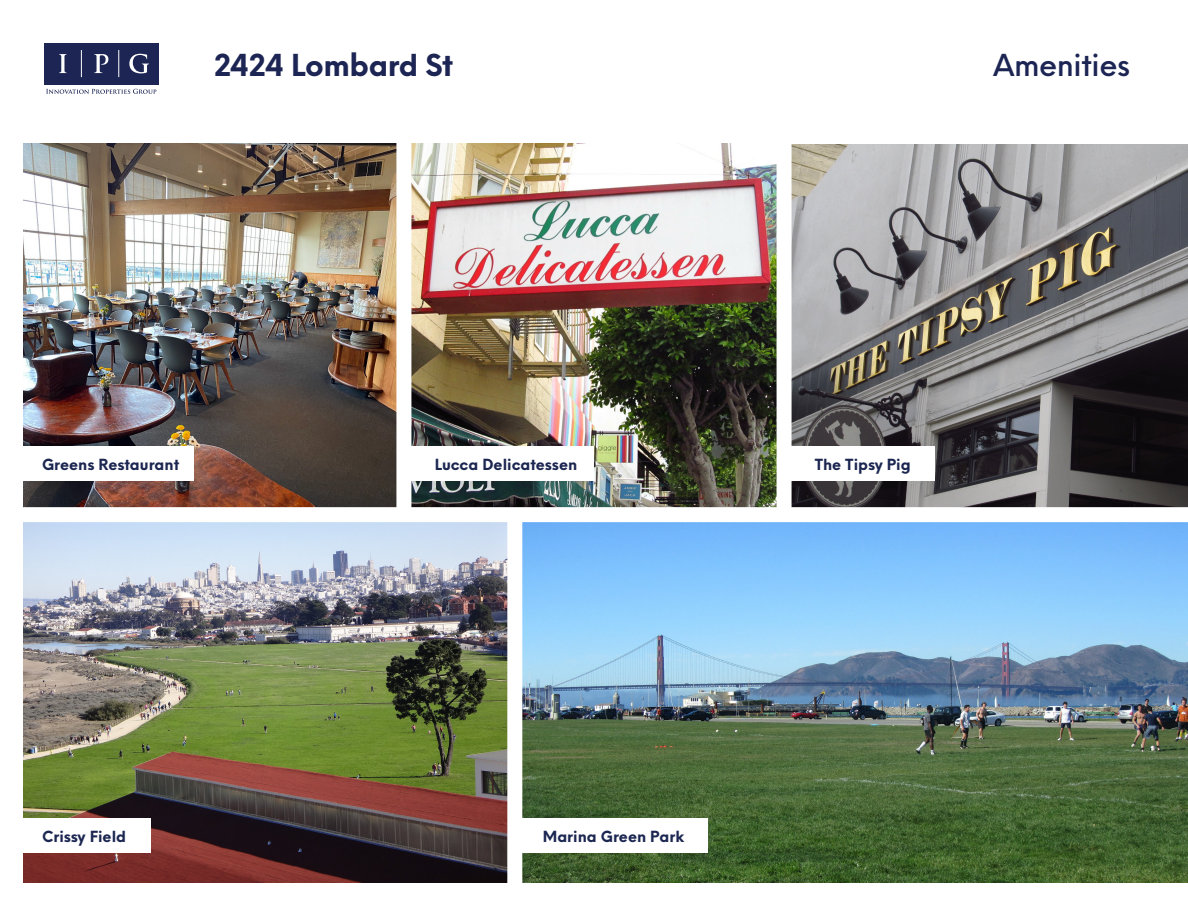
<style>
.page{position:relative;width:1188px;height:918px;background:#fff}
.page>*{position:absolute;margin:0;border:0;box-sizing:border-box;transform-origin:0 0}
.t1{font:700 29.55px "Neue Einstellung";letter-spacing:-.015em;color:#1c2553}
.t2{font:500 29.55px "Neue Einstellung";letter-spacing:-.015em;color:#1c2553}
.t3{font:700 15px "Neue Einstellung";color:#1b2651}
</style>
<div class="page">
<img style="left:24px;top:144px;width:1164px;height:739px">
<div style="left:44px;top:43px;width:115px;height:41px;background:#1c2553"></div>
<svg style="left:46px;top:89px;width:110px;height:5px"></svg>
<svg style="left:81px;top:50px;width:1px;height:27px"></svg>
<svg style="left:119px;top:50px;width:1px;height:27px"></svg>
<svg style="left:59px;top:54px;width:8px;height:19px"></svg>
<svg style="left:129px;top:54px;width:20px;height:19px"></svg>
<svg style="left:94px;top:54px;width:14px;height:19px"></svg>
<div style="left:396px;top:107px;width:15px;height:408px;background:#fff"></div>
<div style="left:507px;top:515px;width:15px;height:403px;background:#fff"></div>
<div style="left:16px;top:507px;width:1172px;height:15px;background:#fff"></div>
<div style="left:777px;top:99px;width:15px;height:416px;background:#fff"></div>
<div style="left:19px;top:446px;width:175px;height:35px;background:#fff"></div>
<div style="left:412px;top:446px;width:182px;height:35px;background:#fff"></div>
<div style="left:792px;top:446px;width:143px;height:35px;background:#fff"></div>
<div style="left:19px;top:818px;width:131px;height:35px;background:#fff"></div>
<div style="left:520px;top:818px;width:188px;height:35px;background:#fff"></div>
<h1 class="t1" style="left:214px;top:39px;width:241px">2424 Lombard St</h1>
<h1 class="t2" style="left:993px;top:39px;width:139px">Amenities</h1>
<p class="t3" style="left:42px;top:450px;width:139px">Greens Restaurant</p>
<p class="t3" style="left:435px;top:450px;width:144px">Lucca Delicatessen</p>
<p class="t3" style="left:815px;top:450px;width:97px">The Tipsy Pig</p>
<p class="t3" style="left:42px;top:823px;width:86px">Crissy Field</p>
<p class="t3" style="left:543px;top:823px;width:143px">Marina Green Park</p>
</div>
